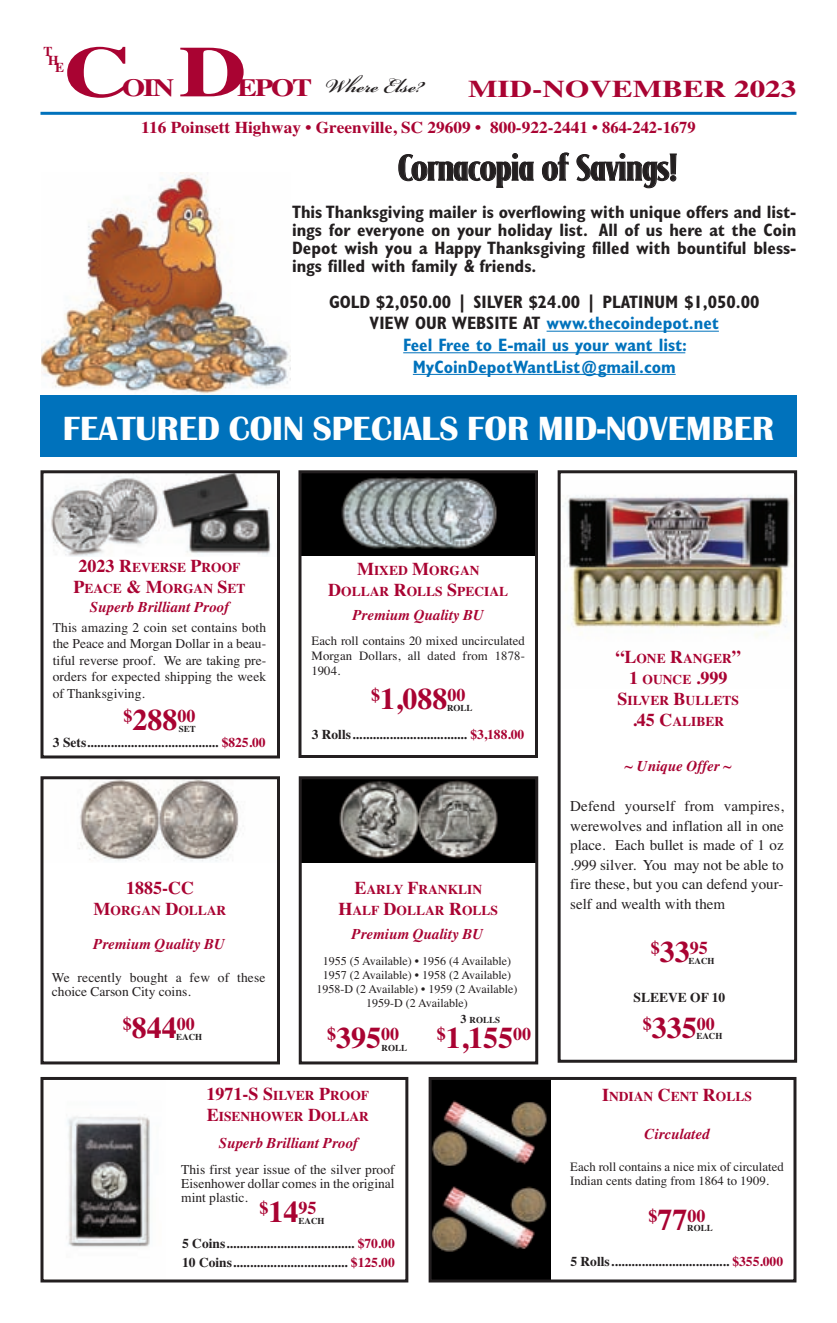
<style>
.page{position:relative;width:837px;height:1323px;background:#fff}
.page>*{position:absolute;margin:0;border:0;box-sizing:border-box;transform-origin:0 0}
.t1{font:700 72px "Times";color:#a90332;scale:1.3 1}
.t2{font:36px "LHF Signmaker";letter-spacing:-.005em;color:#231f20}
.t3{font:33px "Scotsdale";color:#fff}
.t4{font:700 30px "Times";color:#a90332}
.t5{font:700 30px "Bickham Script Std";color:#231f20}
.t6{font:700 24.75px "Times";letter-spacing:-.065em;color:#a90332;scale:1.2 1}
.t7{font:700 24px "Times";color:#a90332;scale:1.3 1}
.t8{font:700 condensed 18px/18px "Gill Sans";color:#231f20;text-align:justify}
.t9{font:700 condensed 18px/21.6px "Gill Sans";color:#0072bc;text-align:center}
.t10{font:700 18px "Times";color:#a90332}
.t11{font:700 16.5px "Times";color:#a90332;scale:1.05 1}
.t12{font:15px/19.5px "Times";color:#231f20;text-align:justify}
.t13{font:italic 700 15px "Times";color:#a90332}
.t14{font:13.5px/16.5px "Times";color:#231f20;text-align:justify}
.t15{font:700 13.5px/19.5px "Times";color:#231f20}
.t16{font:700 13.5px/21px "Times";color:#a90332;text-align:center}
.t17{font:12.75px/15px "Times";color:#231f20;text-align:justify}
.t18{font:12px/14.2px "Times";color:#231f20;text-align:center}
.t19{font:700 9px "Times";color:#231f20}
.s1{color:#231f20}
.s2{font-size:18px}
.s3{font-size:30px}
.s4{color:#a90332}
.s5{font-size:12px}
.s6{font-size:13.5px}
</style>
<div class="page">
<img style="left:66px;top:1114px;width:84px;height:133px">
<div style="left:40px;top:1077px;width:368px;height:205px;border:3px solid #231f20"></div>
<hr style="left:40px;top:112px;width:756px;height:3px;background:#0072bc">
<hr style="left:547px;top:331px;width:172px;height:1px;background:#0072bc">
<hr style="left:403px;top:352px;width:282px;height:1px;background:#0072bc">
<hr style="left:413px;top:374px;width:263px;height:1px;background:#0072bc">
<img style="left:41px;top:173px;width:249px;height:222px">
<div style="left:40px;top:395px;width:757px;height:62px;background:#0072bc"></div>
<img style="left:51px;top:474px;width:220px;height:82px">
<div style="left:40px;top:470px;width:240px;height:288px;border:3px solid #231f20"></div>
<img style="left:302px;top:474px;width:232px;height:82px">
<div style="left:298px;top:470px;width:240px;height:288px;border:3px solid #231f20"></div>
<img style="left:433px;top:1081px;width:117px;height:197px">
<div style="left:429px;top:1077px;width:367px;height:205px;border:3px solid #231f20"></div>
<img style="left:303px;top:780px;width:231px;height:83px">
<div style="left:299px;top:776px;width:239px;height:288px;border:3px solid #231f20"></div>
<img style="left:562px;top:495px;width:228px;height:143px">
<div style="left:558px;top:470px;width:239px;height:593px;border:3px solid #231f20"></div>
<img style="left:78px;top:780px;width:161px;height:82px">
<div style="left:40px;top:776px;width:240px;height:288px;border:3px solid #231f20"></div>
<p class="t16" style="left:44px;top:40px;width:11px">T</p>
<p class="t16" style="left:48px;top:49px;width:12px">H</p>
<p class="t16" style="left:55px;top:57px;width:11px">E</p>
<h1 class="t1" style="left:64px;top:29px;width:53px">C</h1>
<h1 class="t1" style="left:179px;top:29px;width:53px">D</h1>
<h3 class="t6" style="left:122px;top:73px;width:45px">OIN</h3>
<h3 class="t6" style="left:237px;top:73px;width:64px">EPOT</h3>
<h3 class="t5" style="left:325px;top:64px;width:100px">Where Else?</h3>
<h3 class="t7" style="left:468px;top:74px;width:254px">MID-NOVEMBER 2023</h3>
<p class="t11" style="left:141px;top:118px;width:529px">116 Poinsett Highway • Greenville, SC 29609 • 800-922-2441 • 864-242-1679</p>
<h2 class="t2" style="left:398px;top:156px;width:280px">Cornacopia of Savings!</h2>
<h3 class="t8" style="left:292px;top:204px;width:506px">This Thanksgiving mailer is overflowing with unique offers and list&shy;ings for everyone on your holiday list. All of us here at the Coin Depot wish you a Happy Thanksgiving filled with bountiful bless&shy;ings filled with family &amp; friends.</h3>
<h3 class="t9" style="left:329px;top:293px;width:432px"><span class="s1">GOLD $2,050.00 | SILVER $24.00 | PLATINUM $1,050.00<br>VIEW OUR WEBSITE AT</span> www.thecoindepot.net<br>Feel Free to E-mail us your want list:<br>MyCoinDepotWantList@gmail.com</h3>
<h3 class="t3" style="left:63px;top:411px;width:713px">FEATURED COIN SPECIALS FOR MID-NOVEMBER</h3>
<p class="t16" style="left:73px;top:557px;width:174px"><span class="s2">2023 R</span>EVERSE <span class="s2">P</span>ROOF<br><span class="s2">P</span>EACE <span class="s2">&amp; M</span>ORGAN <span class="s2">S</span>ET</p>
<p class="t13" style="left:90px;top:598px;width:141px">Superb Brilliant Proof</p>
<p class="t14" style="left:53px;top:619px;width:215px">This amazing 2 coin set contains both the Peace and Morgan Dollar in a beau&shy;tiful reverse proof. We are taking pre&shy;orders for expected shipping the week of Thanksgiving.</p>
<h3 class="t10" style="left:124px;top:705px;width:73px">$<span class="s3">288</span>00</h3>
<p class="t19" style="left:179px;top:723px;width:19px">SET</p>
<p class="t15" style="left:53px;top:732px;width:214px">3 Sets ....................................... <span class="s4">$825.00</span></p>
<p class="t16" style="left:328px;top:560px;width:182px"><span class="s2">M</span>IXED <span class="s2">M</span>ORGAN<br><span class="s2">D</span>OLLAR <span class="s2">R</span>OLLS <span class="s2">S</span>PECIAL</p>
<p class="t13" style="left:352px;top:606px;width:133px">Premium Quality BU</p>
<p class="t17" style="left:312px;top:633px;width:215px">Each roll contains 20 mixed uncirculated Morgan Dollars, all dated from 1878- 1904.</p>
<h3 class="t4" style="left:371px;top:681px;width:96px"><sup>$</sup>1,088<sup>00</sup></h3>
<p class="t19" style="left:447px;top:702px;width:27px">ROLL</p>
<p class="t15" style="left:312px;top:725px;width:214px">3 Rolls.................................. <span class="s4">$3,188.00</span></p>
<h3 class="t10" style="left:126px;top:877px;width:69px">1885-CC</h3>
<p class="t16" style="left:94px;top:900px;width:134px"><span class="s2">M</span>ORGAN <span class="s2">D</span>OLLAR</p>
<p class="t13" style="left:93px;top:935px;width:133px">Premium Quality BU</p>
<p class="t14" style="left:52px;top:970px;width:215px;line-height:14.2px">We recently bought a few of these choice Carson City coins.</p>
<h3 class="t10" style="left:123px;top:1013px;width:73px">$<span class="s3">844</span>00</h3>
<p class="t19" style="left:176px;top:1031px;width:28px">EACH</p>
<p class="t16" style="left:339px;top:879px;width:161px"><span class="s2">E</span>ARLY <span class="s2">F</span>RANKLIN<br><span class="s2">H</span>ALF <span class="s2">D</span>OLLAR <span class="s2">R</span>OLLS</p>
<p class="t13" style="left:352px;top:925px;width:133px">Premium Quality BU</p>
<p class="t18" style="left:316px;top:953px;width:203px">1955 (5 Available) • 1956 (4 Available)<br>1957 (2 Available) • 1958 (2 Available)<br>1958-D (2 Available) • 1959 (2 Available)<br>1959-D (2 Available)</p>
<h3 class="t10" style="left:327px;top:1024px;width:73px">$<span class="s3">395</span>00</h3>
<p class="t19" style="left:461px;top:1015px;width:41px"><span class="s5">3</span> ROLLS</p>
<h3 class="t4" style="left:437px;top:1020px;width:96px"><sup>$</sup>1,155<sup>00</sup></h3>
<p class="t19" style="left:382px;top:1043px;width:27px">ROLL</p>
<p class="t16" style="left:207px;top:1085px;width:164px;text-align:left"><span class="s2">1971-S S</span>ILVER <span class="s2">P</span>ROOF<br><span class="s2">E</span>ISENHOWER <span class="s2">D</span>OLLAR</p>
<p class="t13" style="left:219px;top:1134px;width:141px">Superb Brilliant Proof</p>
<p class="t14" style="left:181px;top:1162px;width:215px;line-height:14.2px">This first year issue of the silver proof Eisenhower dollar comes in the original mint plastic.</p>
<h3 class="t10" style="left:259px;top:1197px;width:58px">$<span class="s3">14</span>95</h3>
<p class="t19" style="left:299px;top:1216px;width:28px">EACH</p>
<p class="t15" style="left:182px;top:1233px;width:214px">5 Coins ...................................... <span class="s4">$70.00<br></span>10 Coins.................................. <span class="s4">$125.00</span></p>
<p class="t16" style="left:615px;top:648px;width:127px"><span class="s2">“L</span>ONE <span class="s2">R</span>ANGER<span class="s2">”</span></p>
<h3 class="t10" style="left:629px;top:667px;width:100px">1 <span class="s6">OUNCE</span> .999</h3>
<p class="t16" style="left:618px;top:690px;width:123px"><span class="s2">S</span>ILVER <span class="s2">B</span>ULLETS <span class="s2">.45 C</span>ALIBER</p>
<p class="t13" style="left:625px;top:757px;width:109px">~ Unique Offer ~</p>
<p class="t12" style="left:570px;top:796px;width:215px">Defend yourself from vampires, werewolves and inflation all in one place. Each bullet is made of 1 oz .999 silver. You may not be able to fire these, but you can defend your&shy;self and wealth with them</p>
<h3 class="t10" style="left:651px;top:938px;width:59px">$<span class="s3">33</span>95</h3>
<p class="t19" style="left:689px;top:955px;width:28px">EACH</p>
<p class="t15" style="left:634px;top:988px;width:93px">SLEEVE OF 10</p>
<h3 class="t10" style="left:643px;top:1013px;width:74px">$<span class="s3">335</span>00</h3>
<p class="t19" style="left:696px;top:1031px;width:28px">EACH</p>
<p class="t16" style="left:602px;top:1086px;width:151px"><span class="s2">I</span>NDIAN <span class="s2">C</span>ENT <span class="s2">R</span>OLLS</p>
<p class="t13" style="left:645px;top:1125px;width:67px">Circulated</p>
<p class="t17" style="left:570px;top:1160px;width:215px;line-height:14.2px">Each roll contains a nice mix of circulated<br>Indian cents dating from 1864 to 1909.</p>
<h3 class="t10" style="left:649px;top:1205px;width:58px">$<span class="s3">77</span>00</h3>
<p class="t19" style="left:687px;top:1223px;width:27px">ROLL</p>
<p class="t15" style="left:570px;top:1251px;width:214px">5 Rolls................................... <span class="s4">$355.000</span></p>
</div>
